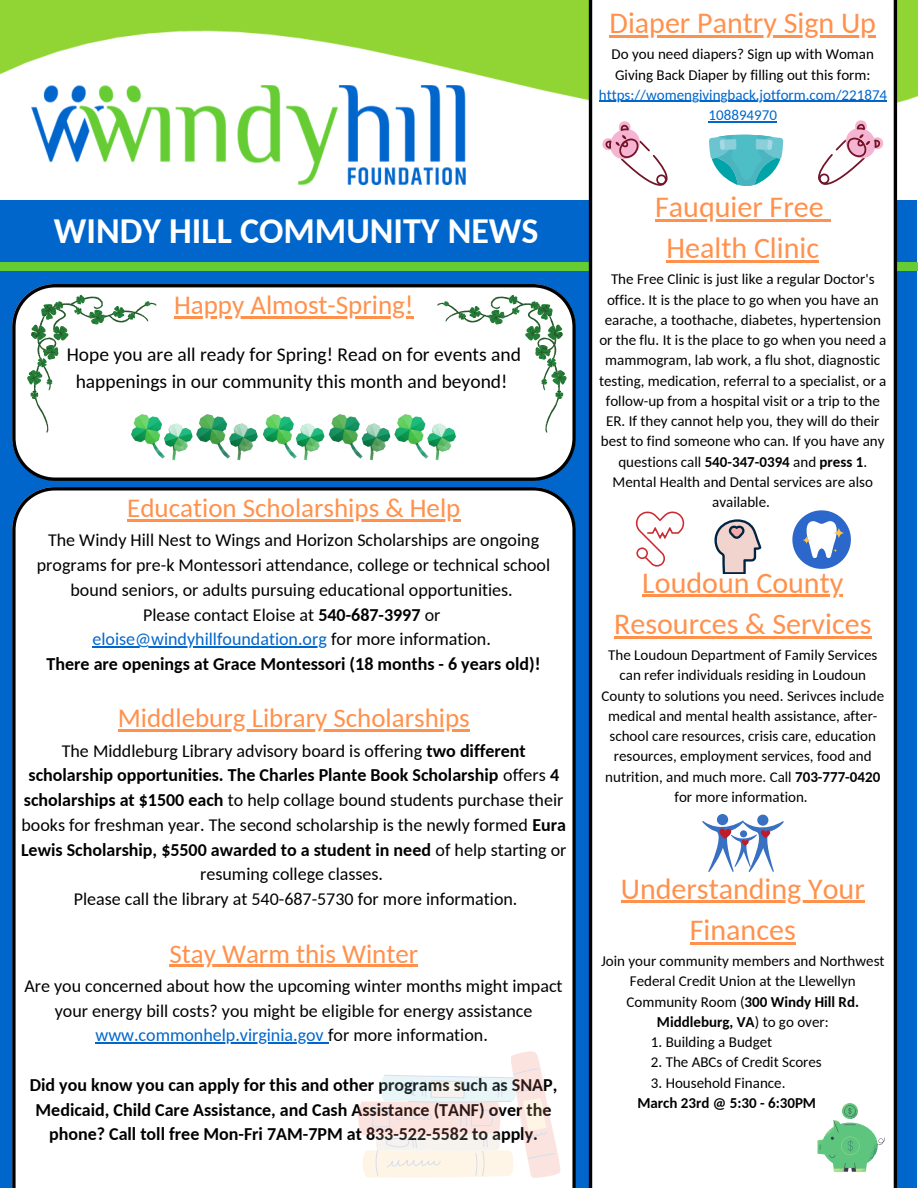
<style>
.page{position:relative;width:918px;height:1188px;background:#fff}
.page>*{position:absolute;margin:0;border:0;box-sizing:border-box;transform-origin:0 0}
.t1{font:700 36px "Carlito";color:#fff}
.t2{font:30px/41.7px "Carlito";color:#ff914d;text-align:center}
.t3{font:27px "Carlito";color:#ff914d}
.t4{font:19.5px/27px "Carlito";color:#000;text-align:center}
.t5{font:18px/24.8px "Carlito";color:#000;text-align:center}
.t6{font:700 18px/24.8px "Carlito";color:#000;text-align:center}
.t7{font:15px/20.2px "Carlito";color:#000;text-align:center}
.t8{font:15px/20.2px "Carlito";color:#06c;text-align:center}
.t9{font:700 15px "Carlito";color:#000}
.s1{font-weight:700}
.s2{color:#06c}
</style>
<div class="page">
<div style="left:0;top:200px;width:917px;height:988px;background:#06c"></div>
<img style="left:35px;top:120px;width:430px;height:64px">
<img style="left:0;top:0;width:918px;height:120px">
<div style="left:0;top:262px;width:918px;height:9px;background:#6c3"></div>
<div style="left:589px;top:0;width:308px;height:1188px;background:#fff"></div>
<hr style="left:610px;top:36px;width:266px;height:2px;background:#ff914d">
<hr style="left:599px;top:101px;width:288px;height:1px;background:#06c">
<hr style="left:709px;top:121px;width:68px;height:1px;background:#06c">
<hr style="left:655px;top:219px;width:169px;height:2px;background:#ff914d">
<svg style="left:824px;top:219px;width:6px;height:2px"></svg>
<hr style="left:667px;top:261px;width:152px;height:2px;background:#ff914d">
<hr style="left:642px;top:595px;width:201px;height:2px;background:#ff914d">
<hr style="left:614px;top:636px;width:257px;height:3px;background:#ff914d">
<hr style="left:621px;top:901px;width:244px;height:2px;background:#ff914d">
<hr style="left:690px;top:942px;width:106px;height:3px;background:#ff914d">
<svg style="left:12px;top:284px;width:564px;height:197px;background:#e1e3e6"></svg>
<hr style="left:174px;top:316px;width:240px;height:2px;background:#ff914d">
<div style="left:12px;top:487px;width:564px;height:701px;background:#fff"></div>
<hr style="left:127px;top:519px;width:333px;height:3px;background:#ff914d">
<hr style="left:92px;top:646px;width:235px;height:2px;background:#06c">
<hr style="left:118px;top:730px;width:352px;height:2px;background:#ff914d">
<hr style="left:169px;top:965px;width:249px;height:2px;background:#ff914d">
<hr style="left:96px;top:1042px;width:228px;height:2px;background:#06c">
<svg style="left:635px;top:510px;width:49px;height:57px;background:#f8e2e3"></svg>
<svg style="left:713px;top:520px;width:52px;height:54px;background:#cdc4c6"></svg>
<svg style="left:792px;top:510px;width:59px;height:59px;background:#91afe1"></svg>
<svg style="left:27px;top:294px;width:129px;height:139px;background:#e7efe9"></svg>
<svg style="left:437px;top:294px;width:130px;height:139px;background:#e7efe9"></svg>
<img style="left:132px;top:401px;width:324px;height:63px">
<svg style="left:357px;top:1050px;width:205px;height:128px;background:#f9f2ef"></svg>
<div style="left:717px;top:814px;width:11px;height:11px;background:#3871c1;border-radius:50%"></div>
<div style="left:757px;top:815px;width:11px;height:11px;background:#3871c1;border-radius:50%"></div>
<svg style="left:702px;top:820px;width:82px;height:52px;background:#c6cfe6"></svg>
<svg style="left:818px;top:1103px;width:67px;height:69px;background:#aaddb9"></svg>
<svg style="left:818px;top:120px;width:66px;height:65px"></svg>
<svg style="left:602px;top:121px;width:66px;height:65px"></svg>
<svg style="left:709px;top:134px;width:74px;height:52px"></svg>
<h1 class="t1" style="left:54px;top:216px;width:486px">WINDY HILL COMMUNITY NEWS</h1>
<h3 class="t3" style="left:174px;top:294px;width:241px">Happy Almost-Spring!</h3>
<h3 class="t4" style="left:67px;top:343px;width:456px">Hope you are all ready for Spring! Read on for events and happenings in our community this month and beyond!</h3>
<h3 class="t3" style="left:127px;top:497px;width:335px">Education Scholarships &amp; Help</h3>
<p class="t5" style="left:37px;top:529px;width:515px">The Windy Hill Nest to Wings and Horizon Scholarships are ongoing programs for pre-k Montessori attendance, college or technical school bound seniors, or adults pursuing educational opportunities.<br>Please contact Eloise at <span class="s1">540-687-3997</span> or <span class="s2">eloise@windyhillfoundation.org</span> for more information.<br><span class="s1">There are openings at Grace Montessori (18 months - 6 years old)!</span></p>
<h3 class="t3" style="left:118px;top:707px;width:353px">Middleburg Library Scholarships</h3>
<p class="t5" style="left:21px;top:740px;width:547px">The Middleburg Library advisory board is offering <span class="s1">two different scholarship opportunities. The Charles Plante Book Scholarship</span> offers <span class="s1">4 scholarships at $1500 each</span> to help collage bound students purchase their books for freshman year. The second scholarship is the newly formed <span class="s1">Eura Lewis Scholarship, $5500 awarded to a student in need</span> of help starting or resuming college classes.<br>Please call the library at 540-687-5730 for more information.</p>
<h3 class="t3" style="left:169px;top:942px;width:250px">Stay Warm this Winter</h3>
<p class="t5" style="left:24px;top:975px;width:540px">Are you concerned about how the upcoming winter months might impact your energy bill costs? you might be eligible for energy assistance <span class="s2">www.commonhelp.virginia.gov</span> for more information.</p>
<p class="t6" style="left:30px;top:1074px;width:529px">Did you know you can apply for this and other programs such as SNAP,<br>Medicaid, Child Care Assistance, and Cash Assistance (TANF) over the phone? Call toll free Mon-Fri 7AM-7PM at 833-522-5582 to apply.</p>
<h2 class="t2" style="left:610px;top:5px;width:268px">Diaper Pantry Sign Up</h2>
<p class="t7" style="left:612px;top:45px;width:264px;text-align:left">Do you need diapers? Sign up with Woman<br>Giving Back Diaper by filling out this form:</p>
<p class="t8" style="left:599px;top:86px;width:290px">https://womengivingback.jotform.com/221874<br>108894970</p>
<h2 class="t2" style="left:655px;top:188px;width:170px">Fauquier Free<br>Health Clinic</h2>
<p class="t7" style="left:599px;top:270px;width:289px">The Free Clinic is just like a regular Doctor's office. It is the place to go when you have an earache, a toothache, diabetes, hypertension or the flu. It is the place to go when you need a mammogram, lab work, a flu shot, diagnostic testing, medication, referral to a specialist, or a follow-up from a hospital visit or a trip to the ER. If they cannot help you, they will do their best to find someone who can. If you have any questions call <span class="s1">540-347-0394</span> and <span class="s1">press 1</span>.<br>Mental Health and Dental services are also available.</p>
<h2 class="t2" style="left:614px;top:564px;width:259px">Loudoun County<br>Resources &amp; Services</h2>
<p class="t7" style="left:601px;top:646px;width:284px">The Loudoun Department of Family Services can refer individuals residing in Loudoun County to solutions you need. Serivces include medical and mental health assistance, after&shy;school care resources, crisis care, education resources, employment services, food and nutrition, and much more. Call <span class="s1">703-777-0420 </span>for more information.</p>
<h2 class="t2" style="left:621px;top:870px;width:245px">Understanding Your<br>Finances</h2>
<p class="t7" style="left:601px;top:952px;width:285px">Join your community members and Northwest Federal Credit Union at the Llewellyn Community Room (<span class="s1">300 Windy Hill Rd.<br>Middleburg, VA</span>) to go over:</p>
<p class="t7" style="left:651px;top:1033px;width:123px">1. Building a Budget</p>
<p class="t7" style="left:651px;top:1053px;width:172px">2. The ABCs of Credit Scores</p>
<p class="t7" style="left:651px;top:1074px;width:136px">3. Household Finance.</p>
<p class="t9" style="left:637px;top:1097px;width:180px">March 23rd @ 5:30 - 6:30PM</p>
</div>
